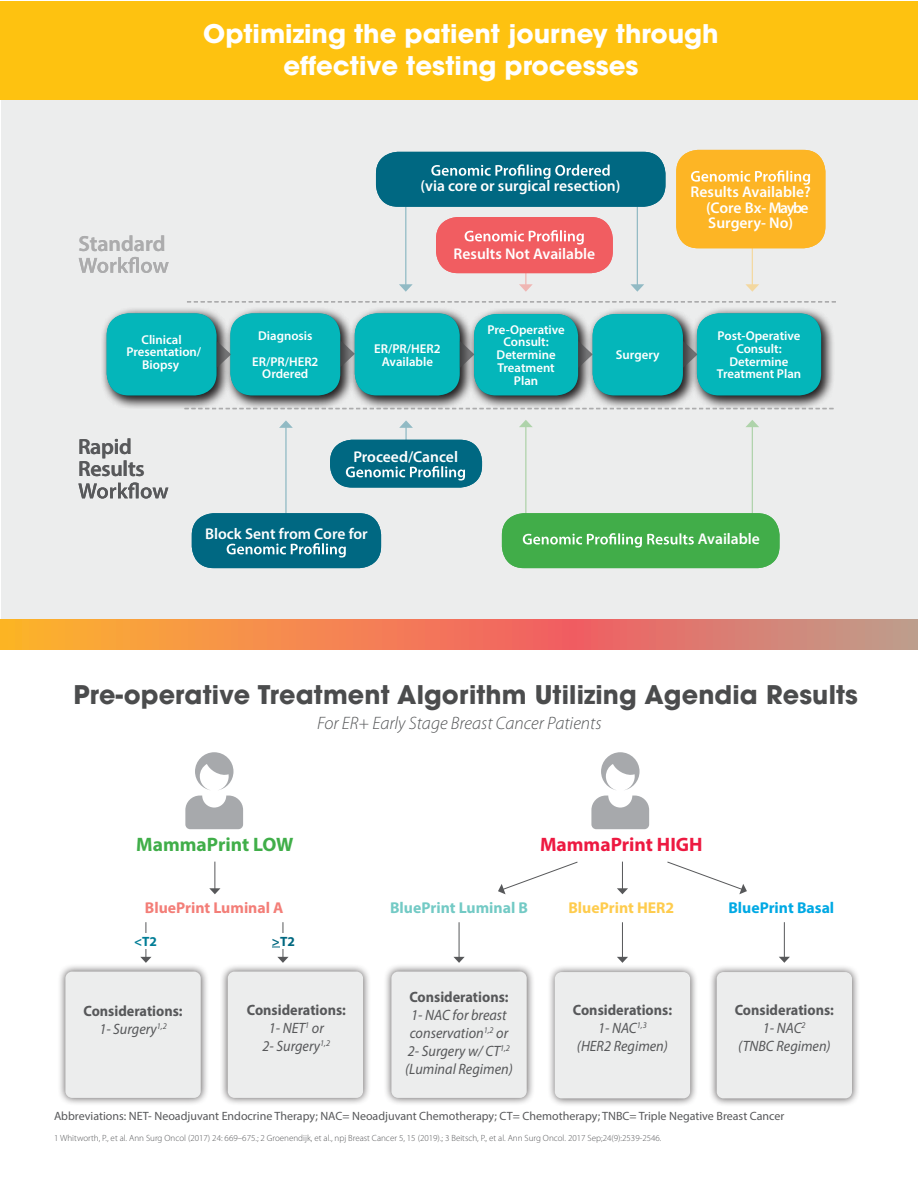
<style>
.page{position:relative;width:918px;height:1188px;background:#fff}
.page>*{position:absolute;margin:0;border:0;box-sizing:border-box;transform-origin:0 0}
.t1{font:700 25.5px/31.5px "Avant Garde LT";color:#fff;text-align:center}
.t2{font:700 25.5px "ITC Avant Garde Pro";letter-spacing:.005em;color:#4b4c4d}
.t3{font:600 21.9px/21.9px "Myriad Pro";letter-spacing:-.01em;color:#58595b}
.t4{font:600 21.9px "Myriad Pro";color:#acacad}
.t5{font:700 19.5px "Myriad Pro";color:#ed1941}
.t6{font:700 19.5px "Myriad Pro";color:#40ae49}
.t7{font:italic 300 18px "Myriad Pro";color:#545557}
.t8{font:700 15.75px "Myriad Pro";color:#f37e78}
.t9{font:700 15.75px "Myriad Pro";color:#73cac5}
.t10{font:700 15.75px "Myriad Pro";color:#00a9e4}
.t11{font:700 15.75px "Myriad Pro";color:#fecc4e}
.t12{font:600 15.6px/15.6px "Myriad Pro";color:#fff}
.t13{font:italic 15px/18px "Myriad Pro";color:#57585a;text-align:center;scale:.95 1}
.Paragraph_Style_1{font:700 15px/18px "Myriad Pro";color:#57585a;text-align:center;scale:.95 1}
.t14{font:700 13.5px "Myriad Pro";color:#007d96}
.t15{font:700 13.5px "Myriad Pro";color:#006880}
.t16{font:600 12.75px/12.8px "Myriad Pro";color:#fff;text-align:center}
.t17{font:12px "Myriad Pro";color:#57585a}
.t18{font:300 9px "Myriad Pro";color:#57585a}
.s1{font-weight:700;font-style:normal}
.s2{font-weight:400;font-style:italic}
</style>
<div class="page">
<div style="left:2px;top:100px;width:916px;height:540px;background:#eceded"></div>
<svg style="left:0;top:620px;width:918px;height:30px;background:#ea865a"></svg>
<hr style="left:917px;top:650px;width:1px;height:102px;background:#009cdf">
<div style="left:0;top:1px;width:918px;height:99px;background:#fec210"></div>
<svg style="left:195px;top:752px;width:38px;height:38px"></svg>
<svg style="left:185px;top:796px;width:58px;height:33px;background:#b5b7b9"></svg>
<svg style="left:209px;top:862px;width:11px;height:32px"></svg>
<svg style="left:617px;top:862px;width:11px;height:32px"></svg>
<svg style="left:498px;top:861px;width:80px;height:33px"></svg>
<svg style="left:667px;top:861px;width:80px;height:33px"></svg>
<hr style="left:622px;top:922px;width:1px;height:36px;background:#57585a">
<svg style="left:617px;top:957px;width:11px;height:6px"></svg>
<hr style="left:784px;top:922px;width:1px;height:36px;background:#57585a">
<svg style="left:779px;top:957px;width:11px;height:6px"></svg>
<hr style="left:459px;top:922px;width:1px;height:36px;background:#57585a">
<svg style="left:453px;top:957px;width:12px;height:6px"></svg>
<hr style="left:145px;top:922px;width:1px;height:36px;background:#57585a">
<svg style="left:140px;top:957px;width:12px;height:6px"></svg>
<hr style="left:282px;top:922px;width:1px;height:36px;background:#57585a">
<svg style="left:277px;top:957px;width:12px;height:6px"></svg>
<div style="left:132px;top:934px;width:27px;height:15px;background:#fff"></div>
<div style="left:271px;top:934px;width:27px;height:15px;background:#fff"></div>
<div style="left:547px;top:964px;width:151px;height:143px;background:#231f20;opacity:.75"></div>
<div style="left:555px;top:972px;width:135px;height:126px;background:#eceded;border-radius:7px"></div>
<svg style="left:601px;top:752px;width:39px;height:38px"></svg>
<svg style="left:591px;top:796px;width:58px;height:33px;background:#b5b7b9"></svg>
<div style="left:220px;top:964px;width:151px;height:142px;background:#231f20;opacity:.75"></div>
<div style="left:228px;top:972px;width:135px;height:126px;background:#eceded;border-radius:7px"></div>
<hr style="left:525px;top:426px;width:1px;height:99px;background:#70b965">
<svg style="left:519px;top:420px;width:14px;height:7px"></svg>
<hr style="left:752px;top:186px;width:1px;height:99px;background:#fdc451">
<svg style="left:746px;top:284px;width:13px;height:8px"></svg>
<svg style="left:187px;top:301px;width:649px;height:1px"></svg>
<hr style="left:637px;top:186px;width:1px;height:99px;background:#33869b">
<svg style="left:631px;top:284px;width:13px;height:8px"></svg>
<svg style="left:102px;top:309px;width:123px;height:100px"></svg>
<div style="left:107px;top:313px;width:110px;height:82px;background:#04b6ba;border-radius:22px"></div>
<svg style="left:225px;top:309px;width:124px;height:100px"></svg>
<div style="left:230px;top:313px;width:110px;height:82px;background:#04b6ba;border-radius:22px"></div>
<hr style="left:525px;top:232px;width:1px;height:53px;background:#f47e79">
<svg style="left:519px;top:284px;width:14px;height:8px"></svg>
<hr style="left:752px;top:426px;width:1px;height:99px;background:#70b965">
<svg style="left:746px;top:420px;width:13px;height:7px"></svg>
<hr style="left:405px;top:186px;width:1px;height:99px;background:#33869b">
<svg style="left:399px;top:284px;width:14px;height:8px"></svg>
<svg style="left:349px;top:309px;width:119px;height:100px"></svg>
<div style="left:355px;top:313px;width:105px;height:82px;background:#04b6ba;border-radius:22px"></div>
<svg style="left:468px;top:309px;width:119px;height:101px"></svg>
<div style="left:474px;top:314px;width:104px;height:81px;background:#04b6ba;border-radius:22px"></div>
<svg style="left:587px;top:309px;width:109px;height:101px"></svg>
<div style="left:593px;top:314px;width:90px;height:81px;background:#04b6ba;border-radius:22px"></div>
<hr style="left:405px;top:427px;width:2px;height:38px;background:#33869b">
<svg style="left:399px;top:420px;width:14px;height:8px"></svg>
<hr style="left:285px;top:427px;width:2px;height:99px;background:#33869b">
<svg style="left:279px;top:420px;width:14px;height:8px"></svg>
<svg style="left:691px;top:309px;width:143px;height:100px"></svg>
<div style="left:697px;top:313px;width:124px;height:82px;background:#04b6ba;border-radius:22px"></div>
<div style="left:376px;top:152px;width:289px;height:55px;background:#006882;border-radius:22px"></div>
<div style="left:436px;top:217px;width:177px;height:56px;background:#f15d61;border-radius:22px"></div>
<div style="left:676px;top:150px;width:149px;height:98px;background:#fdb525;border-radius:22px"></div>
<div style="left:330px;top:440px;width:152px;height:48px;background:#006882;border-radius:22px"></div>
<div style="left:192px;top:513px;width:189px;height:55px;background:#006882;border-radius:22px"></div>
<div style="left:502px;top:513px;width:278px;height:55px;background:#41ad49;border-radius:22px"></div>
<svg style="left:431px;top:164px;width:179px;height:15px"></svg>
<svg style="left:691px;top:170px;width:119px;height:15px"></svg>
<svg style="left:465px;top:230px;width:119px;height:15px"></svg>
<svg style="left:346px;top:466px;width:119px;height:15px"></svg>
<svg style="left:227px;top:543px;width:119px;height:15px"></svg>
<svg style="left:217px;top:341px;width:14px;height:27px"></svg>
<svg style="left:340px;top:340px;width:15px;height:27px"></svg>
<svg style="left:460px;top:341px;width:14px;height:27px"></svg>
<svg style="left:578px;top:341px;width:15px;height:27px"></svg>
<svg style="left:683px;top:341px;width:14px;height:27px"></svg>
<svg style="left:79px;top:257px;width:90px;height:16px"></svg>
<svg style="left:79px;top:482px;width:89px;height:17px"></svg>
<svg style="left:523px;top:533px;width:171px;height:15px"></svg>
<div style="left:383px;top:964px;width:152px;height:143px;background:#231f20;opacity:.75"></div>
<div style="left:391px;top:972px;width:136px;height:126px;background:#eceded;border-radius:7px"></div>
<div style="left:57px;top:964px;width:152px;height:143px;background:#231f20;opacity:.75"></div>
<div style="left:65px;top:972px;width:136px;height:126px;background:#eceded;border-radius:7px"></div>
<div style="left:709px;top:964px;width:151px;height:143px;background:#231f20;opacity:.75"></div>
<div style="left:717px;top:972px;width:135px;height:126px;background:#eceded;border-radius:7px"></div>
<p class="t4" style="left:78px;top:229px;width:89px">Standard</p>
<p class="t1" style="left:203px;top:18px;width:517px">Optimizing the patient journey through effective testing processes</p>
<p class="t12" style="left:420px;top:178px;width:202px">(via core or surgical resection)</p>
<p class="t12" style="left:706px;top:184px;width:106px;text-indent:-15px">Results Available? (Core Bx- Maybe<br>Surgery- No)</p>
<p class="t12" style="left:454px;top:245px;width:143px">Results Not Available</p>
<p class="t12" style="left:453px;top:178px;width:136px">(via core or surgical)</p>
<p class="t12" style="left:727px;top:199px;width:70px;text-indent:42px">Yes)<br>Sx- No)</p>
<p class="t16" style="left:126px;top:333px;width:76px">Clinical<br>Presentation/<br>Biopsy</p>
<p class="t16" style="left:126px;top:342px;width:72px">Clinical<br>Presentation</p>
<p class="t3" style="left:78px;top:436px;width:68px">Rapid<br>Results</p>
<p class="t16" style="left:252px;top:323px;width:68px;line-height:25.7px">Diagnosis<br>ER/PR/HER2</p>
<p class="t16" style="left:262px;top:367px;width:48px">Ordered</p>
<p class="t16" style="left:374px;top:342px;width:68px">ER/PR/HER2<br>Available</p>
<p class="t12" style="left:353px;top:448px;width:106px">Proceed/Cancel</p>
<p class="t12" style="left:205px;top:525px;width:164px">Block Sent from Core for</p>
<p class="t16" style="left:487px;top:323px;width:79px">Pre-Operative<br>Consult:<br>Determine<br>Treatment<br>Plan</p>
<p class="t16" style="left:616px;top:348px;width:45px">Surgery</p>
<p class="t16" style="left:717px;top:329px;width:86px">Post-Operative<br>Consult:<br>Determine<br>Treatment Plan</p>
<p class="t12" style="left:698px;top:531px;width:64px">Available</p>
<p class="t2" style="left:74px;top:678px;width:786px">Pre-operative Treatment Algorithm Utilizing Agendia Results</p>
<p class="t7" style="left:317px;top:712px;width:286px">For ER+ Early Stage Breast Cancer Patients</p>
<p class="t6" style="left:136px;top:832px;width:159px">MammaPrint LOW</p>
<p class="t5" style="left:540px;top:832px;width:164px">MammaPrint HIGH</p>
<p class="t8" style="left:145px;top:898px;width:140px">BluePrint Luminal A</p>
<p class="t9" style="left:390px;top:898px;width:139px">BluePrint Luminal B</p>
<p class="t11" style="left:568px;top:898px;width:107px">BluePrint HER2</p>
<p class="t10" style="left:728px;top:898px;width:107px">BluePrint Basal</p>
<p class="t14" style="left:134px;top:932px;width:24px">&lt;T2</p>
<p class="t15" style="left:272px;top:932px;width:24px">&gt;T2</p>
<p class="t13" style="left:405px;top:988px;width:115px"><span class="s1">Considerations:<br></span>1- NAC for breast conservation<sup>1,2</sup> or<br>2- Surgery w/ CT<sup>1,2 </sup>(Luminal Regimen)</p>
<p class="Paragraph_Style_1" style="left:84px;top:1001px;width:106px">Considerations:<br><span class="s2">1- Surgery</span><sup>1,2</sup></p>
<p class="t13" style="left:247px;top:1001px;width:106px"><span class="s1">Considerations:<br></span>1- NET<sup>1</sup> or<br>2- Surgery<sup>1,2</sup></p>
<p class="t13" style="left:735px;top:1001px;width:106px"><span class="s1">Considerations:<br></span>1- NAC<sup>2<br></sup>(TNBC Regimen)</p>
<p class="t13" style="left:573px;top:1001px;width:106px"><span class="s1">Considerations:<br></span>1- NAC<sup>1,3<br></sup>(HER2 Regimen)</p>
<p class="t17" style="left:54px;top:1108px;width:732px">Abbreviations: NET- Neoadjuvant Endocrine Therapy; NAC= Neoadjuvant Chemotherapy; CT= Chemotherapy; TNBC= Triple Negative Breast Cancer</p>
<p class="t18" style="left:54px;top:1133px;width:609px">1 Whitworth, P., et al. Ann Surg Oncol (2017) 24: 669–675.; 2 Groenendijk, et al., npj Breast Cancer 5, 15 (2019).; 3 Beitsch, P., et al. Ann Surg Oncol. 2017 Sep;24(9):2539-2546.</p>
</div>
